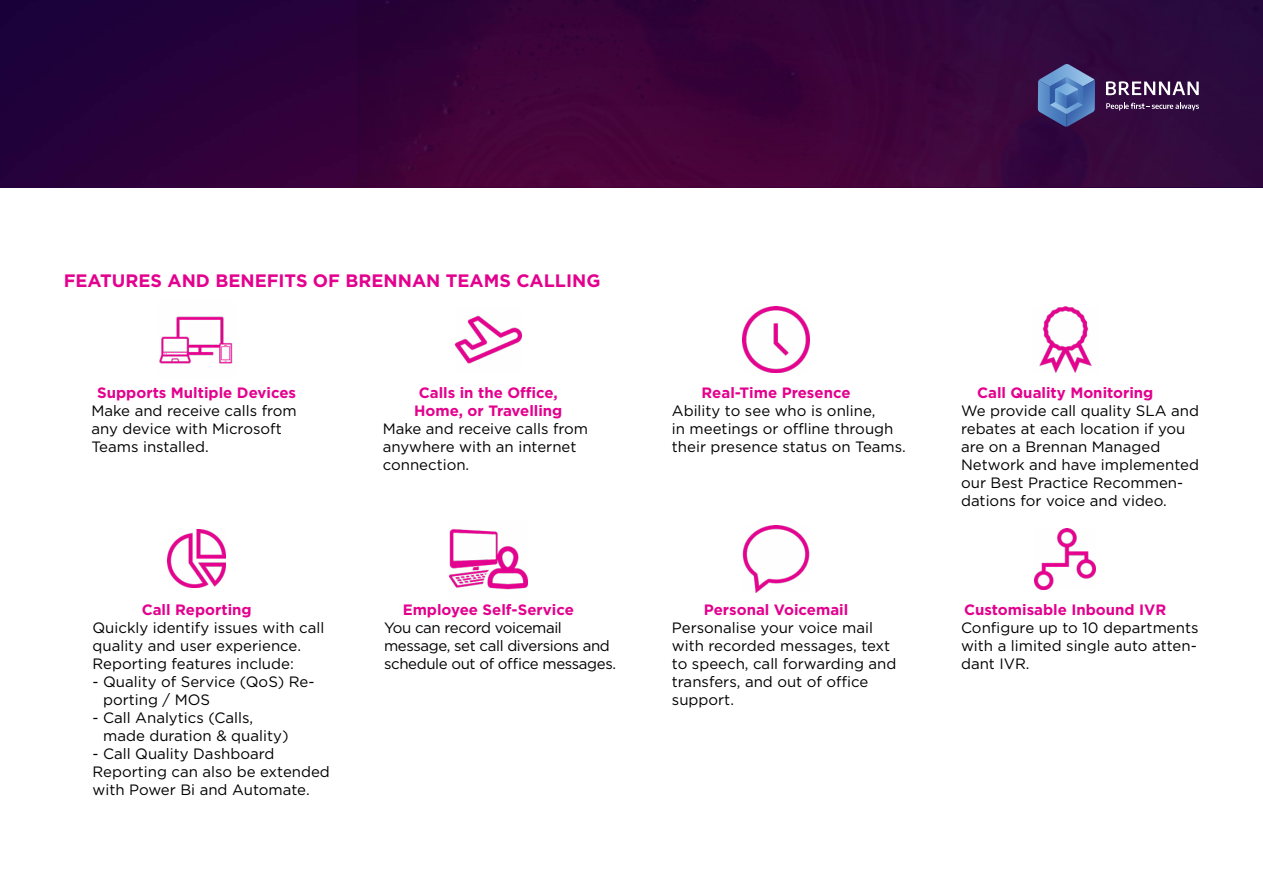
<style>
.page{position:relative;width:1263px;height:893px;background:#fff}
.page>*{position:absolute;margin:0;border:0;box-sizing:border-box;transform-origin:0 0}
.t1{font:700 18px "Gotham";color:#e3008e}
.t2{font:15px/18px "Gotham";color:#000}
.t3{font:700 15px/18px "Gotham";color:#e3008e;text-align:center}
.t4{font:15px/18px "Gotham";letter-spacing:-.025em;color:#000}
</style>
<div class="page">
<img style="left:0;top:0;width:357px;height:187px">
<img style="left:357px;top:0;width:906px;height:187px">
<img style="left:159px;top:316px;width:74px;height:48px">
<img style="left:168px;top:530px;width:58px;height:58px">
<img style="left:455px;top:315px;width:66px;height:49px">
<img style="left:449px;top:528px;width:78px;height:62px">
<img style="left:742px;top:525px;width:68px;height:67px">
<img style="left:1035px;top:528px;width:61px;height:61px">
<img style="left:743px;top:307px;width:66px;height:66px">
<img style="left:1039px;top:307px;width:53px;height:66px">
<svg style="left:1106px;top:103px;width:93px;height:7px"></svg>
<svg style="left:1106px;top:81px;width:93px;height:14px"></svg>
<svg style="left:1038px;top:64px;width:57px;height:63px"></svg>
<p class="t1" style="left:64px;top:268px;width:538px">FEATURES AND BENEFITS OF BRENNAN TEAMS CALLING</p>
<p class="t3" style="left:97px;top:384px;width:200px">Supports Multiple Devices</p>
<p class="t2" style="left:91px;top:402px;width:207px">Make and receive calls from any device with Microsoft<br>Teams installed.</p>
<p class="t3" style="left:142px;top:601px;width:111px">Call Reporting</p>
<p class="t2" style="left:92px;top:619px;width:233px">Quickly identify issues with call quality and user experience.<br>Reporting features include:</p>
<p class="t2" style="left:103px;top:673px;width:213px;text-indent:-11px">- Quality of Service (QoS) Re&shy;porting / MOS</p>
<p class="t2" style="left:103px;top:709px;width:187px;text-indent:-11px">- Call Analytics (Calls, made duration &amp; quality)</p>
<p class="t2" style="left:92px;top:745px;width:239px">- Call Quality Dashboard<br>Reporting can also be extended with Power Bi and Automate.</p>
<p class="t3" style="left:414px;top:384px;width:150px">Calls in the Office,<br>Home, or Travelling</p>
<p class="t2" style="left:383px;top:420px;width:207px">Make and receive calls from anywhere with an internet connection.</p>
<p class="t3" style="left:403px;top:601px;width:173px">Employee Self-Service</p>
<p class="t4" style="left:384px;top:619px;width:233px">You can record voicemail message, set call diversions and schedule out of office messages.</p>
<p class="t3" style="left:701px;top:384px;width:150px">Real-Time Presence</p>
<p class="t2" style="left:672px;top:402px;width:236px">Ability to see who is online,<br>in meetings or offline through their presence status on Teams.</p>
<p class="t3" style="left:704px;top:601px;width:146px">Personal Voicemail</p>
<p class="t2" style="left:672px;top:619px;width:226px">Personalise your voice mail with recorded messages, text to speech, call forwarding and transfers, and out of office support.</p>
<p class="t3" style="left:977px;top:384px;width:178px">Call Quality Monitoring</p>
<p class="t2" style="left:961px;top:402px;width:240px">We provide call quality SLA and rebates at each location if you are on a Brennan Managed<br>Network and have implemented our Best Practice Recommen&shy;dations for voice and video.</p>
<p class="t3" style="left:964px;top:601px;width:204px">Customisable Inbound IVR</p>
<p class="t2" style="left:961px;top:619px;width:239px;text-align:justify">Configure up to 10 departments with a limited single auto atten&shy;dant IVR.</p>
</div>
